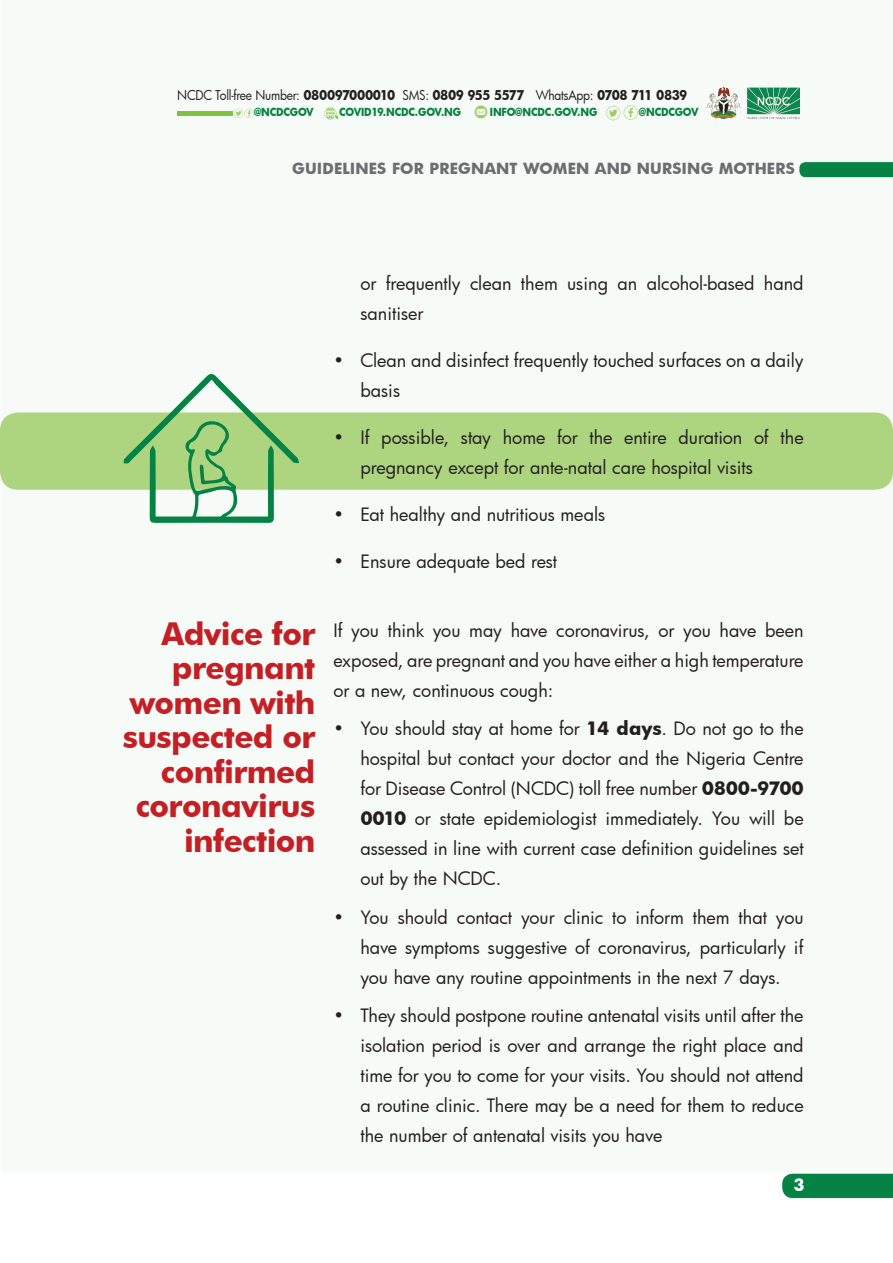
<style>
.page{position:relative;width:893px;height:1263px;background:#fff}
.page>*{position:absolute;margin:0;border:0;box-sizing:border-box;transform-origin:0 0}
.t1{font:700 31.5px/34.5px "Futura BT";letter-spacing:-.02em;color:#c41f25;text-align:right}
.t2{font:18px/30px "Futura";color:#231f20;text-align:justify}
.t3{font:700 16.5px "Futura";color:#fff}
.t4{font:700 15px "Futura";letter-spacing:.01em;color:#6c6d70}
.t5{font:700 13.2px "Futura";letter-spacing:-.055em;color:#231f20;scale:.91 1}
.t6{font:700 10.95px "Futura";letter-spacing:-.02em;color:#058244;scale:.91 1}
.s1{font-weight:400}
.s2{font-weight:700}
</style>
<div class="page">
<div style="left:782px;top:1174px;width:111px;height:24px;background:#058244"></div>
<img style="left:707px;top:88px;width:92px;height:30px">
<svg style="left:799px;top:162px;width:94px;height:15px"></svg>
<hr style="left:177px;top:111px;width:56px;height:4px;background:#81c340">
<svg style="left:324px;top:107px;width:15px;height:13px"></svg>
<svg style="left:234px;top:109px;width:20px;height:9px"></svg>
<svg style="left:475px;top:105px;width:12px;height:13px"></svg>
<svg style="left:606px;top:106px;width:32px;height:14px"></svg>
<div style="left:0;top:412px;width:893px;height:78px;background:#add47f;border-radius:18px"></div>
<svg style="left:123px;top:373px;width:176px;height:150px"></svg>
<p class="t5" style="left:177px;top:85px;width:562px"><span class="s1">NCDC Toll-free Number:</span> 080097000010 <span class="s1">SMS:</span> 0809 955 5577 <span class="s1">WhatsApp:</span> 0708 711 0839</p>
<p class="t6" style="left:254px;top:105px;width:67px">@NCDCGOV</p>
<p class="t6" style="left:339px;top:105px;width:135px">COVID19.NCDC.GOV.NG</p>
<p class="t6" style="left:490px;top:105px;width:119px">INFO@NCDC.GOV.NG</p>
<p class="t6" style="left:639px;top:105px;width:67px">@NCDCGOV</p>
<p class="t4" style="left:292px;top:158px;width:504px">GUIDELINES FOR PREGNANT WOMEN AND NURSING MOTHERS</p>
<p class="t2" style="left:360px;top:268px;width:445px">or frequently clean them using an alcohol-based hand sanitiser</p>
<p class="t2" style="left:360px;top:345px;width:445px;text-indent:-27px">• Clean and disinfect frequently touched surfaces on a daily basis</p>
<p class="t2" style="left:360px;top:422px;width:445px;text-indent:-27px">• If possible, stay home for the entire duration of the pregnancy except for ante-natal care hospital visits</p>
<p class="t2" style="left:333px;top:499px;width:273px">• Eat healthy and nutritious meals</p>
<p class="t2" style="left:333px;top:546px;width:225px">• Ensure adequate bed rest</p>
<h1 class="t1" style="left:123px;top:616px;width:194px">Advice for pregnant women with suspected or confirmed coronavirus infection</h1>
<p class="t2" style="left:333px;top:615px;width:472px">If you think you may have coronavirus, or you have been exposed, are pregnant and you have either a high temperature or a new, continuous cough:</p>
<p class="t2" style="left:360px;top:713px;width:445px;text-indent:-27px">• You should stay at home for <span class="s2">14 DAYS</span>. Do not go to the hospital but contact your doctor and the Nigeria Centre for Disease Control (NCDC) toll free number <span class="s2">0800-9700<br>0010</span> or state epidemiologist immediately. You will be assessed in line with current case definition guidelines set out by the NCDC.</p>
<p class="t2" style="left:360px;top:902px;width:445px;text-indent:-27px">• You should contact your clinic to inform them that you have symptoms suggestive of coronavirus, particularly if you have any routine appointments in the next 7 days.</p>
<p class="t2" style="left:360px;top:1000px;width:445px;text-indent:-27px">• They should postpone routine antenatal visits until after the isolation period is over and arrange the right place and time for you to come for your visits. You should not attend a routine clinic. There may be a need for them to reduce the number of antenatal visits you have</p>
<p class="t3" style="left:794px;top:1173px;width:13px">3</p>
</div>
